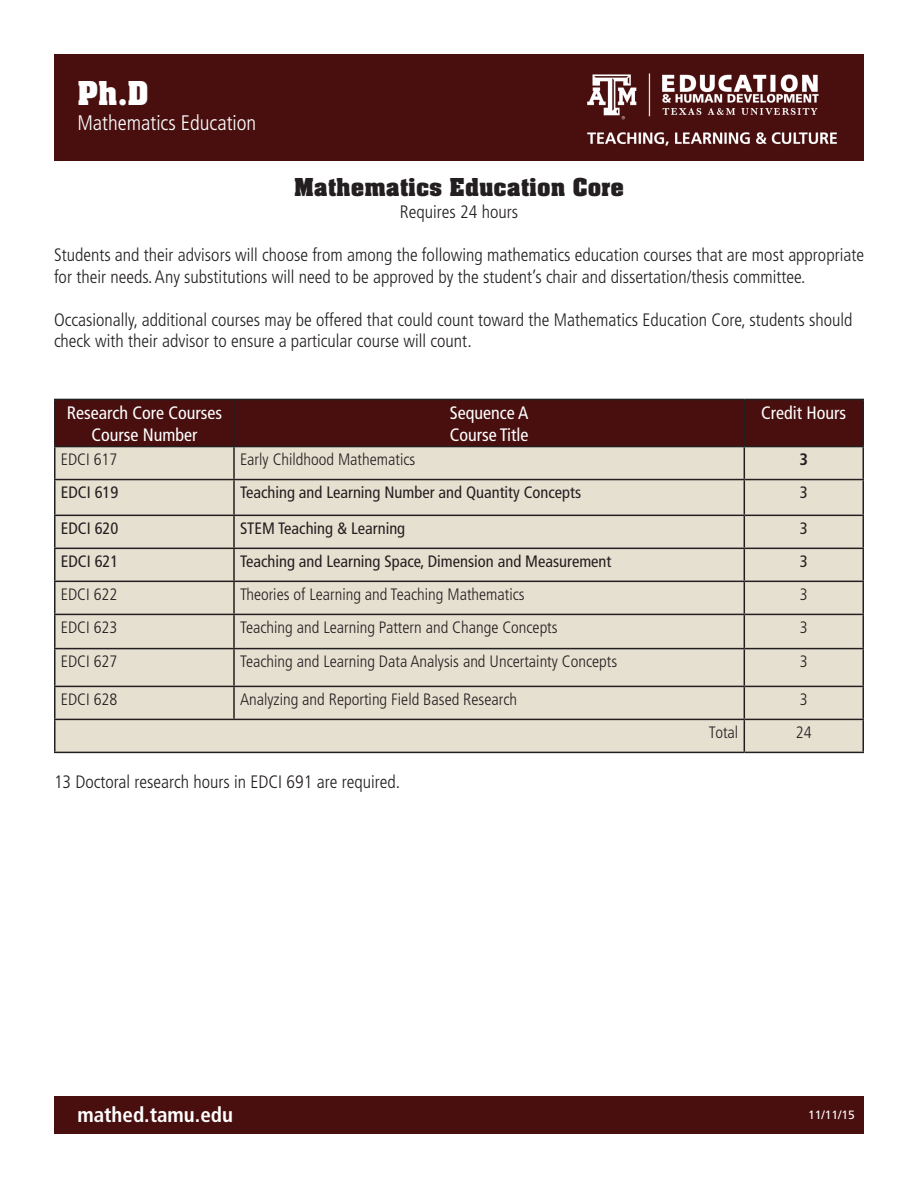
<style>
.page{position:relative;width:918px;height:1188px;background:#fff}
.page>*{position:absolute;margin:0;border:0;box-sizing:border-box;transform-origin:0 0}
.t1{font:700 36px "Aachen Std";color:#fff}
.t2{font:700 27px "Aachen Std";color:#231f20}
.t3{font:300 condensed 21px "Frutiger LT Std";color:#fff}
.t4{font:700 condensed 21px "Frutiger LT Std";color:#fff}
.t5{font:300 condensed 18px/21.6px "Frutiger LT Std";color:#231f20}
.t6{font:condensed 18px "Frutiger LT Std";color:#fff}
.t7{font:300 condensed 16.5px "Frutiger LT Std";color:#231f20}
.t8{font:condensed 16.5px "Frutiger LT Std";color:#231f20}
.t9{font:700 condensed 16.5px "Frutiger LT Std";color:#231f20}
.t10{font:12px "Frutiger LT Std";color:#fff}
</style>
<div class="page">
<div style="left:54px;top:54px;width:810px;height:106px;background:#490f0f"></div>
<div style="left:54px;top:1096px;width:810px;height:38px;background:#490f0f"></div>
<img style="left:587px;top:73px;width:250px;height:73px">
<div style="left:56px;top:400px;width:806px;height:46px;background:#490f0f"></div>
<div style="left:56px;top:447px;width:806px;height:305px;background:#e6e0d1"></div>
<hr style="left:54px;top:399px;width:180px;height:1px;background:#231f20">
<hr style="left:54px;top:400px;width:2px;height:46px;background:#231f20">
<hr style="left:234px;top:399px;width:510px;height:1px;background:#231f20">
<hr style="left:233px;top:400px;width:2px;height:46px;background:#231f20">
<hr style="left:744px;top:399px;width:120px;height:1px;background:#231f20">
<hr style="left:744px;top:400px;width:1px;height:46px;background:#231f20">
<hr style="left:862px;top:400px;width:2px;height:46px;background:#231f20">
<hr style="left:54px;top:446px;width:180px;height:1px;background:#231f20">
<hr style="left:54px;top:447px;width:2px;height:32px;background:#231f20">
<hr style="left:234px;top:446px;width:510px;height:1px;background:#231f20">
<hr style="left:233px;top:447px;width:2px;height:32px;background:#231f20">
<hr style="left:744px;top:446px;width:120px;height:1px;background:#231f20">
<hr style="left:744px;top:447px;width:1px;height:32px;background:#231f20">
<hr style="left:862px;top:447px;width:2px;height:32px;background:#231f20">
<hr style="left:54px;top:479px;width:180px;height:1px;background:#231f20">
<hr style="left:54px;top:480px;width:2px;height:35px;background:#231f20">
<hr style="left:234px;top:479px;width:510px;height:1px;background:#231f20">
<hr style="left:233px;top:480px;width:2px;height:35px;background:#231f20">
<hr style="left:744px;top:479px;width:120px;height:1px;background:#231f20">
<hr style="left:744px;top:480px;width:1px;height:35px;background:#231f20">
<hr style="left:862px;top:480px;width:2px;height:35px;background:#231f20">
<hr style="left:54px;top:515px;width:180px;height:1px;background:#231f20">
<hr style="left:54px;top:516px;width:2px;height:32px;background:#231f20">
<hr style="left:234px;top:515px;width:510px;height:1px;background:#231f20">
<hr style="left:233px;top:516px;width:2px;height:32px;background:#231f20">
<hr style="left:744px;top:515px;width:120px;height:1px;background:#231f20">
<hr style="left:744px;top:516px;width:1px;height:32px;background:#231f20">
<hr style="left:862px;top:516px;width:2px;height:32px;background:#231f20">
<hr style="left:54px;top:548px;width:180px;height:1px;background:#231f20">
<hr style="left:54px;top:549px;width:2px;height:32px;background:#231f20">
<hr style="left:234px;top:548px;width:510px;height:1px;background:#231f20">
<hr style="left:233px;top:549px;width:2px;height:32px;background:#231f20">
<hr style="left:744px;top:548px;width:120px;height:1px;background:#231f20">
<hr style="left:744px;top:549px;width:1px;height:32px;background:#231f20">
<hr style="left:862px;top:549px;width:2px;height:32px;background:#231f20">
<hr style="left:54px;top:581px;width:180px;height:1px;background:#231f20">
<hr style="left:54px;top:582px;width:2px;height:32px;background:#231f20">
<hr style="left:234px;top:581px;width:510px;height:1px;background:#231f20">
<hr style="left:233px;top:582px;width:2px;height:32px;background:#231f20">
<hr style="left:744px;top:581px;width:120px;height:1px;background:#231f20">
<hr style="left:744px;top:582px;width:1px;height:32px;background:#231f20">
<hr style="left:862px;top:582px;width:2px;height:32px;background:#231f20">
<hr style="left:54px;top:614px;width:180px;height:1px;background:#231f20">
<hr style="left:54px;top:615px;width:2px;height:33px;background:#231f20">
<hr style="left:234px;top:614px;width:510px;height:1px;background:#231f20">
<hr style="left:233px;top:615px;width:2px;height:33px;background:#231f20">
<hr style="left:744px;top:614px;width:120px;height:1px;background:#231f20">
<hr style="left:744px;top:615px;width:1px;height:33px;background:#231f20">
<hr style="left:862px;top:615px;width:2px;height:33px;background:#231f20">
<hr style="left:54px;top:648px;width:180px;height:1px;background:#231f20">
<hr style="left:54px;top:649px;width:2px;height:37px;background:#231f20">
<hr style="left:234px;top:648px;width:510px;height:1px;background:#231f20">
<hr style="left:233px;top:649px;width:2px;height:37px;background:#231f20">
<hr style="left:744px;top:648px;width:120px;height:1px;background:#231f20">
<hr style="left:744px;top:649px;width:1px;height:37px;background:#231f20">
<hr style="left:862px;top:649px;width:2px;height:37px;background:#231f20">
<hr style="left:54px;top:686px;width:180px;height:1px;background:#231f20">
<hr style="left:54px;top:687px;width:2px;height:32px;background:#231f20">
<hr style="left:234px;top:686px;width:510px;height:1px;background:#231f20">
<hr style="left:233px;top:687px;width:2px;height:32px;background:#231f20">
<hr style="left:744px;top:686px;width:120px;height:1px;background:#231f20">
<hr style="left:744px;top:687px;width:1px;height:32px;background:#231f20">
<hr style="left:862px;top:687px;width:2px;height:32px;background:#231f20">
<hr style="left:54px;top:719px;width:180px;height:1px;background:#231f20">
<hr style="left:54px;top:720px;width:2px;height:32px;background:#231f20">
<hr style="left:234px;top:719px;width:510px;height:1px;background:#231f20">
<hr style="left:744px;top:719px;width:120px;height:1px;background:#231f20">
<hr style="left:744px;top:720px;width:1px;height:32px;background:#231f20">
<hr style="left:862px;top:720px;width:2px;height:32px;background:#231f20">
<hr style="left:54px;top:752px;width:180px;height:1px;background:#231f20">
<hr style="left:234px;top:752px;width:510px;height:1px;background:#231f20">
<hr style="left:744px;top:752px;width:120px;height:1px;background:#231f20">
<p class="t1" style="left:77px;top:73px;width:73px">Ph.D</p>
<p class="t3" style="left:77px;top:111px;width:180px">Mathematics Education</p>
<p class="t2" style="left:294px;top:172px;width:331px">Mathematics Education Core</p>
<p class="t5" style="left:400px;top:201px;width:120px">Requires 24 hours</p>
<p class="t5" style="left:54px;top:244px;width:812px">Students and their advisors will choose from among the following mathematics education courses that are most appropriate for their needs. Any substitutions will need to be approved by the student’s chair and dissertation/thesis committee.</p>
<p class="t5" style="left:54px;top:309px;width:800px">Occasionally, additional courses may be offered that could count toward the Mathematics Education Core, students should check with their advisor to ensure a particular course will count.</p>
<p class="t6" style="left:67px;top:402px;width:157px">Research Core Courses</p>
<p class="t6" style="left:91px;top:424px;width:107px">Course Number</p>
<p class="t6" style="left:450px;top:402px;width:80px">Sequence A</p>
<p class="t6" style="left:450px;top:424px;width:80px">Course Title</p>
<p class="t6" style="left:761px;top:402px;width:86px">Credit Hours</p>
<p class="t7" style="left:61px;top:450px;width:58px">EDCI 617</p>
<p class="t7" style="left:240px;top:450px;width:177px">Early Childhood Mathematics</p>
<p class="t9" style="left:799px;top:449px;width:10px">3</p>
<p class="t8" style="left:61px;top:483px;width:59px">EDCI 619</p>
<p class="t8" style="left:240px;top:483px;width:343px">Teaching and Learning Number and Quantity Concepts</p>
<p class="t8" style="left:800px;top:483px;width:9px">3</p>
<p class="t8" style="left:61px;top:518px;width:59px">EDCI 620</p>
<p class="t8" style="left:240px;top:518px;width:167px">STEM Teaching &amp; Learning</p>
<p class="t8" style="left:800px;top:518px;width:9px">3</p>
<p class="t8" style="left:61px;top:551px;width:59px">EDCI 621</p>
<p class="t8" style="left:240px;top:551px;width:373px">Teaching and Learning Space, Dimension and Measurement</p>
<p class="t8" style="left:800px;top:551px;width:9px">3</p>
<p class="t7" style="left:61px;top:585px;width:58px">EDCI 622</p>
<p class="t7" style="left:240px;top:585px;width:286px">Theories of Learning and Teaching Mathematics</p>
<p class="t7" style="left:800px;top:585px;width:9px">3</p>
<p class="t7" style="left:61px;top:618px;width:58px">EDCI 623</p>
<p class="t7" style="left:240px;top:618px;width:319px">Teaching and Learning Pattern and Change Concepts</p>
<p class="t7" style="left:800px;top:618px;width:9px">3</p>
<p class="t7" style="left:61px;top:652px;width:58px">EDCI 627</p>
<p class="t7" style="left:240px;top:652px;width:379px">Teaching and Learning Data Analysis and Uncertainty Concepts</p>
<p class="t7" style="left:800px;top:652px;width:9px">3</p>
<p class="t7" style="left:61px;top:690px;width:58px">EDCI 628</p>
<p class="t7" style="left:240px;top:690px;width:279px">Analyzing and Reporting Field Based Research</p>
<p class="t7" style="left:800px;top:690px;width:9px">3</p>
<p class="t7" style="left:709px;top:723px;width:31px">Total</p>
<p class="t7" style="left:796px;top:723px;width:17px">24</p>
<p class="t5" style="left:54px;top:771px;width:348px">13 Doctoral research hours in EDCI 691 are required.</p>
<p class="t4" style="left:77px;top:1102px;width:157px">mathed.tamu.edu</p>
<p class="t10" style="left:808px;top:1108px;width:48px">11/11/15</p>
</div>
